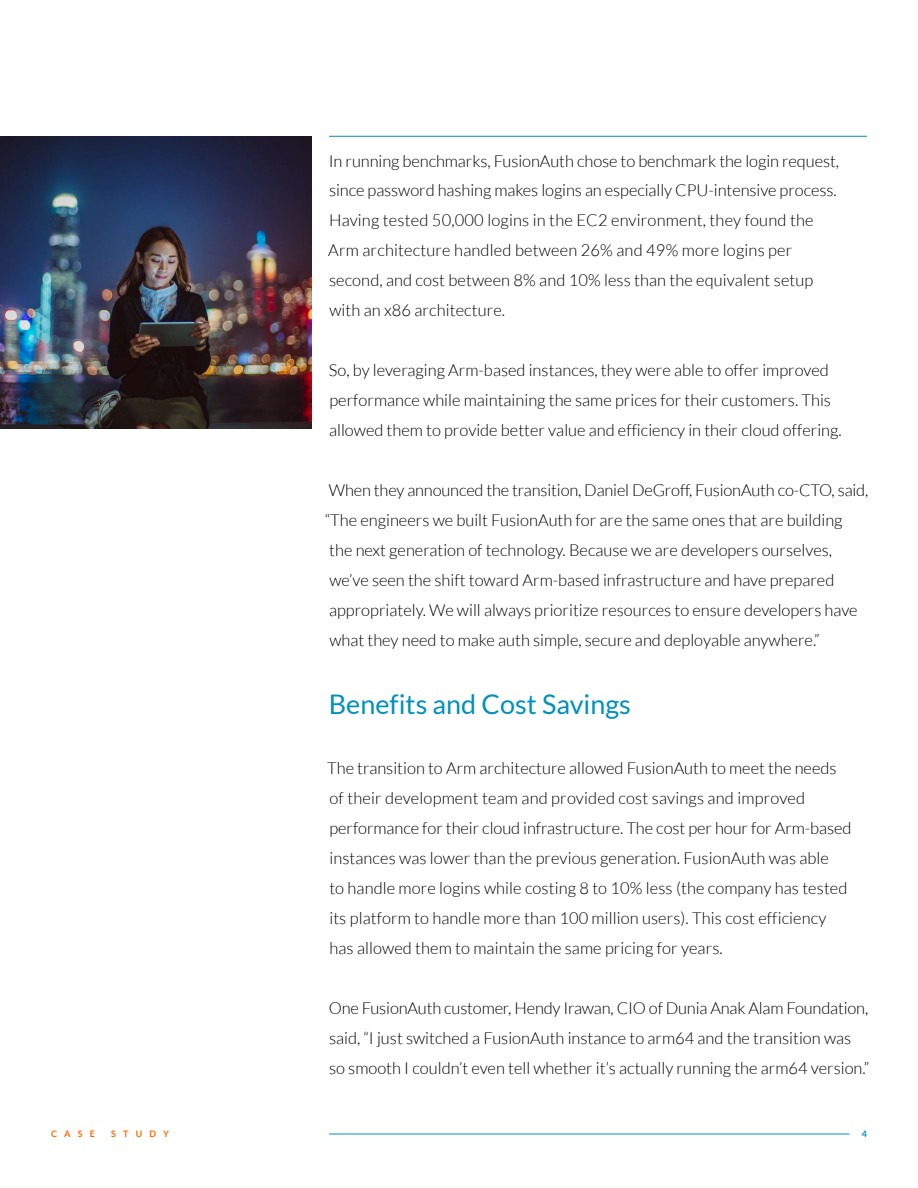
<style>
.page{position:relative;width:918px;height:1188px;background:#fff}
.page>*{position:absolute;margin:0;border:0;box-sizing:border-box;transform-origin:0 0}
.t1{font:27px "Lato";color:#0091bd}
.t2{font:300 16.5px/30px "Lato";color:#000}
.t3{font:700 9px "Lato";letter-spacing:.8em;color:#ff6b00}
.t4{font:700 9px "Lato";color:#0091bd}
</style>
<div class="page">
<hr style="left:329px;top:136px;width:538px;height:1px;background:#0091bd">
<hr style="left:329px;top:1134px;width:520px;height:1px;background:#0091bd">
<img style="left:0;top:137px;width:311px;height:292px">
<p class="t2" style="left:328px;top:146px;width:512px">In running benchmarks, FusionAuth chose to benchmark the login request, since password hashing makes logins an especially CPU-intensive process.<br>Having tested 50,000 logins in the EC2 environment, they found the Arm architecture handled between 26% and 49% more logins per second, and cost between 8% and 10% less than the equivalent setup with an x86 architecture.</p>
<p class="t2" style="left:329px;top:356px;width:514px">So, by leveraging Arm-based instances, they were able to offer improved performance while maintaining the same prices for their customers. This allowed them to provide better value and efficiency in their cloud offering.</p>
<p class="t2" style="left:325px;top:476px;width:545px">When they announced the transition, Daniel DeGroff, FusionAuth co-CTO, said, “The engineers we built FusionAuth for are the same ones that are building the next generation of technology. Because we are developers ourselves, we’ve seen the shift toward Arm-based infrastructure and have prepared appropriately. We will always prioritize resources to ensure developers have what they need to make auth simple, secure and deployable anywhere.”</p>
<h1 class="t1" style="left:329px;top:689px;width:304px">Benefits and Cost Savings</h1>
<p class="t2" style="left:327px;top:753px;width:526px">The transition to Arm architecture allowed FusionAuth to meet the needs of their development team and provided cost savings and improved performance for their cloud infrastructure. The cost per hour for Arm-based instances was lower than the previous generation. FusionAuth was able<br>to handle more logins while costing 8 to 10% less (the company has tested its platform to handle more than 100 million users). This cost efficiency has allowed them to maintain the same pricing for years.</p>
<p class="t2" style="left:329px;top:993px;width:542px">One FusionAuth customer, Hendy Irawan, CIO of Dunia Anak Alam Foundation, said, “I just switched a FusionAuth instance to arm64 and the transition was so smooth I couldn’t even tell whether it’s actually running the arm64 version.”</p>
<p class="t3" style="left:51px;top:1128px;width:45px">CASE</p>
<p class="t3" style="left:111px;top:1128px;width:59px">STUDY</p>
<p class="t4" style="left:862px;top:1129px;width:7px">4</p>
</div>
